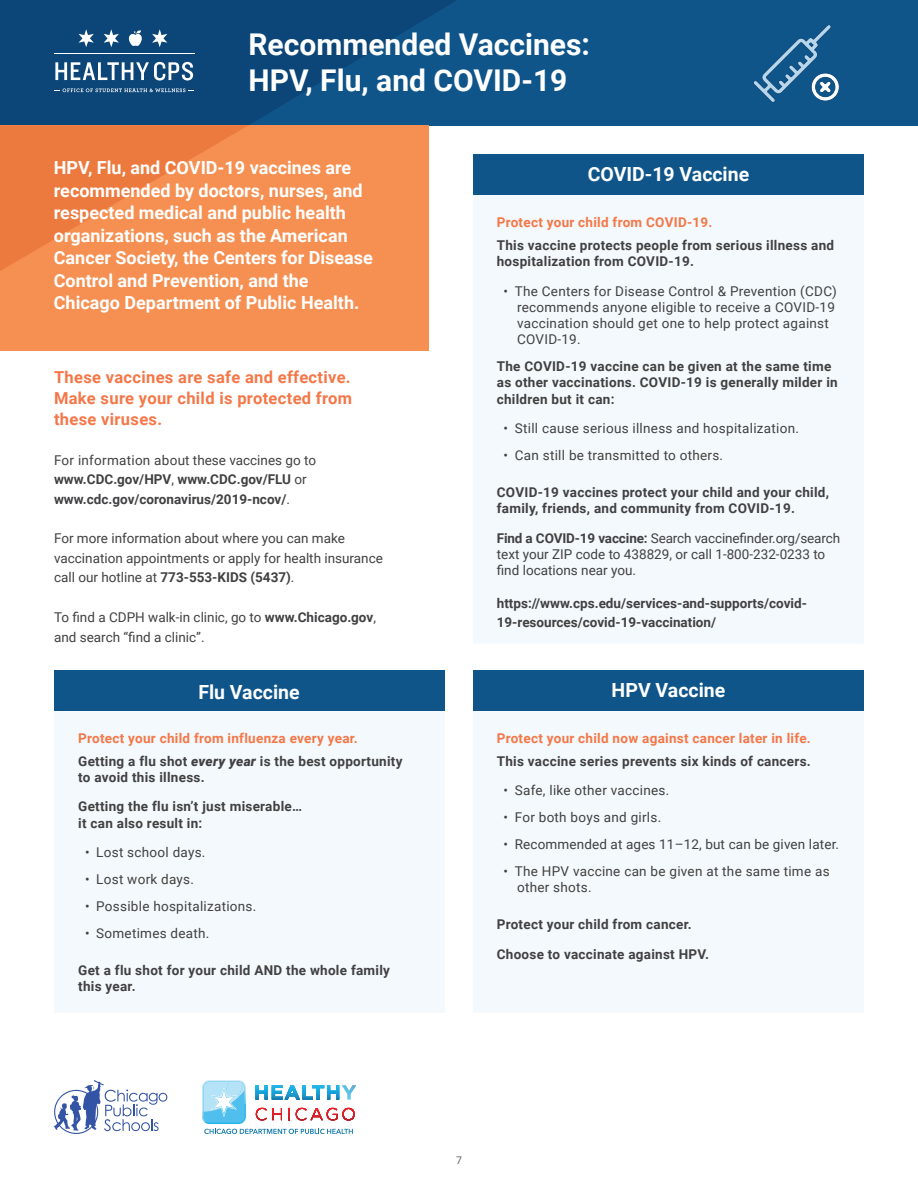
<style>
.page{position:relative;width:918px;height:1188px;background:#fff}
.page>*{position:absolute;margin:0;border:0;box-sizing:border-box;transform-origin:0 0}
.t1{font:700 30px/36px "Roboto";color:#fff}
.t2{font:700 19.5px "Roboto";color:#fff}
.t3{font:700 18px/22.5px "Roboto";color:#fff}
.t4{font:700 16.5px/21px "Roboto";letter-spacing:.02em;color:#f47748;text-align:justify}
.t5{font:700 13.5px/16.2px "Roboto";letter-spacing:.02em;color:#414042}
.t6{font:13.5px/16.2px "Roboto";letter-spacing:.02em;color:#414042}
.t7{font:13.5px/19.5px "Roboto";color:#414042}
.t8{font:700 13.5px/19.5px "Roboto";color:#414042}
.t9{font:700 13.5px/23px "Roboto";letter-spacing:.02em;color:#f47748}
.t10{font:10.5px "Roboto";color:#626363}
.s1{font-weight:400}
.s2{font-weight:700}
.s3{color:#414042}
.s4{font-weight:900;font-style:italic;color:#414042}
</style>
<div class="page">
<div style="left:0;top:0;width:918px;height:125px;background:#0f558a"></div>
<svg style="left:0;top:0;width:456px;height:125px;fill:#0c4577"></svg>
<div style="left:0;top:125px;width:429px;height:226px;background:#f69052"></div>
<svg style="left:0;top:125px;width:248px;height:146px"></svg>
<svg style="left:55px;top:62px;width:138px;height:19px;background:#6287a7"></svg>
<hr style="left:54px;top:54px;width:140px;height:1px;background:#fff">
<svg style="left:79px;top:29px;width:15px;height:18px"></svg>
<svg style="left:104px;top:29px;width:15px;height:18px"></svg>
<svg style="left:152px;top:29px;width:15px;height:18px"></svg>
<svg style="left:128px;top:30px;width:15px;height:16px"></svg>
<svg style="left:54px;top:88px;width:140px;height:4px"></svg>
<div style="left:473px;top:705px;width:390px;height:309px;background:#f3f9fc"></div>
<hr style="left:473px;top:1013px;width:390px;height:3px;background:#fff">
<div style="left:473px;top:670px;width:390px;height:41px;background:#0f558a"></div>
<div style="left:473px;top:190px;width:390px;height:455px;background:#f3f9fc"></div>
<hr style="left:473px;top:644px;width:390px;height:3px;background:#fff">
<div style="left:473px;top:154px;width:390px;height:41px;background:#0f558a"></div>
<div style="left:55px;top:705px;width:390px;height:309px;background:#f3f9fc"></div>
<hr style="left:55px;top:1013px;width:390px;height:3px;background:#fff">
<div style="left:54px;top:670px;width:391px;height:41px;background:#0f558a"></div>
<svg style="left:753px;top:25px;width:87px;height:77px"></svg>
<svg style="left:54px;top:1080px;width:113px;height:54px"></svg>
<svg style="left:202px;top:1080px;width:155px;height:54px"></svg>
<h1 class="t1" style="left:249px;top:26px;width:343px">Recommended Vaccines:<br>HPV, Flu, and COVID-19</h1>
<p class="t3" style="left:54px;top:156px;width:320px">HPV, Flu, and COVID-19 vaccines are recommended by doctors, nurses, and respected medical and public health organizations, such as the American Cancer Society, the Centers for Disease Control and Prevention, and the Chicago Department of Public Health.</p>
<p class="t4" style="left:54px;top:366px;width:300px">These vaccines are safe and effective.<br>Make sure your child is protected from these viruses.</p>
<p class="t8" style="left:54px;top:450px;width:264px"><span class="s1">For information about these vaccines go to </span>www.CDC.gov/HPV<span class="s1">,</span> www.CDC.gov/FLU <span class="s1">or </span>www.cdc.gov/coronavirus/2019-ncov/<span class="s1">.</span></p>
<p class="t7" style="left:54px;top:528px;width:330px">For more information about where you can make vaccination appointments or apply for health insurance call our hotline at <span class="s2">773-553-KIDS (5437)</span>.</p>
<p class="t7" style="left:54px;top:607px;width:323px">To find a CDPH walk-in clinic, go to <span class="s2">www.Chicago.gov</span>, and search “find a clinic”.</p>
<h2 class="t2" style="left:198px;top:678px;width:103px">Flu Vaccine</h2>
<p class="t9" style="left:78px;top:726px;width:326px">Protect your child from influenza every year.<br><span class="s3">Getting a flu shot</span> <span class="s4">every year</span> <span class="s3">is the best opportunity</span></p>
<p class="t5" style="left:78px;top:762px;width:225px;line-height:29.7px">to avoid this illness.<br>Getting the flu isn’t just miserable…</p>
<p class="t5" style="left:78px;top:814px;width:126px">it can also result in:</p>
<p class="t6" style="left:85px;top:844px;width:122px">• Lost school days.</p>
<p class="t6" style="left:85px;top:871px;width:111px">• Lost work days.</p>
<p class="t6" style="left:85px;top:898px;width:173px">• Possible hospitalizations.</p>
<p class="t6" style="left:85px;top:925px;width:126px">• Sometimes death.</p>
<p class="t5" style="left:78px;top:961px;width:313px">Get a flu shot for your child AND the whole family this year.</p>
<h2 class="t2" style="left:588px;top:161px;width:163px">COVID-19 Vaccine</h2>
<p class="t9" style="left:497px;top:210px;width:217px">Protect your child from COVID-19.</p>
<p class="t5" style="left:497px;top:236px;width:339px">This vaccine protects people from serious illness and hospitalization from COVID-19.</p>
<p class="t6" style="left:517px;top:282px;width:321px;text-indent:-14px">• The Centers for Disease Control &amp; Prevention (CDC) recommends anyone eligible to receive a COVID-19 vaccination should get one to help protect against COVID-19.</p>
<p class="t5" style="left:497px;top:358px;width:342px">The COVID-19 vaccine can be given at the same time as other vaccinations. COVID-19 is generally milder in children but it can:</p>
<p class="t6" style="left:504px;top:420px;width:297px">• Still cause serious illness and hospitalization.</p>
<p class="t6" style="left:504px;top:447px;width:221px">• Can still be transmitted to others.</p>
<p class="t5" style="left:497px;top:483px;width:334px">COVID-19 vaccines protect your child and your child, family, friends, and community from COVID-19.</p>
<p class="t7" style="left:497px;top:529px;width:345px;line-height:16.2px"><span class="s2">Find a COVID-19 vaccine:</span> Search vaccinefinder.org/search text your ZIP code to 438829, or call 1-800-232-0233 to find locations near you.</p>
<p class="t8" style="left:497px;top:593px;width:312px">https://www.cps.edu/services-and-supports/covid-<br>19-resources/covid-19-vaccination/</p>
<h2 class="t2" style="left:612px;top:677px;width:115px">HPV Vaccine</h2>
<p class="t9" style="left:497px;top:726px;width:316px">Protect your child now against cancer later in life.</p>
<p class="t5" style="left:497px;top:752px;width:316px">This vaccine series prevents six kinds of cancers.</p>
<p class="t6" style="left:504px;top:782px;width:167px">• Safe, like other vaccines.</p>
<p class="t6" style="left:504px;top:809px;width:159px">• For both boys and girls.</p>
<p class="t6" style="left:504px;top:836px;width:337px">• Recommended at ages 11–12, but can be given later.</p>
<p class="t6" style="left:517px;top:863px;width:314px;text-indent:-14px">• The HPV vaccine can be given at the same time as other shots.</p>
<p class="t5" style="left:497px;top:909px;width:214px;line-height:29.7px">Protect your child from cancer.<br>Choose to vaccinate against HPV.</p>
<p class="t10" style="left:456px;top:1153px;width:7px">7</p>
</div>
